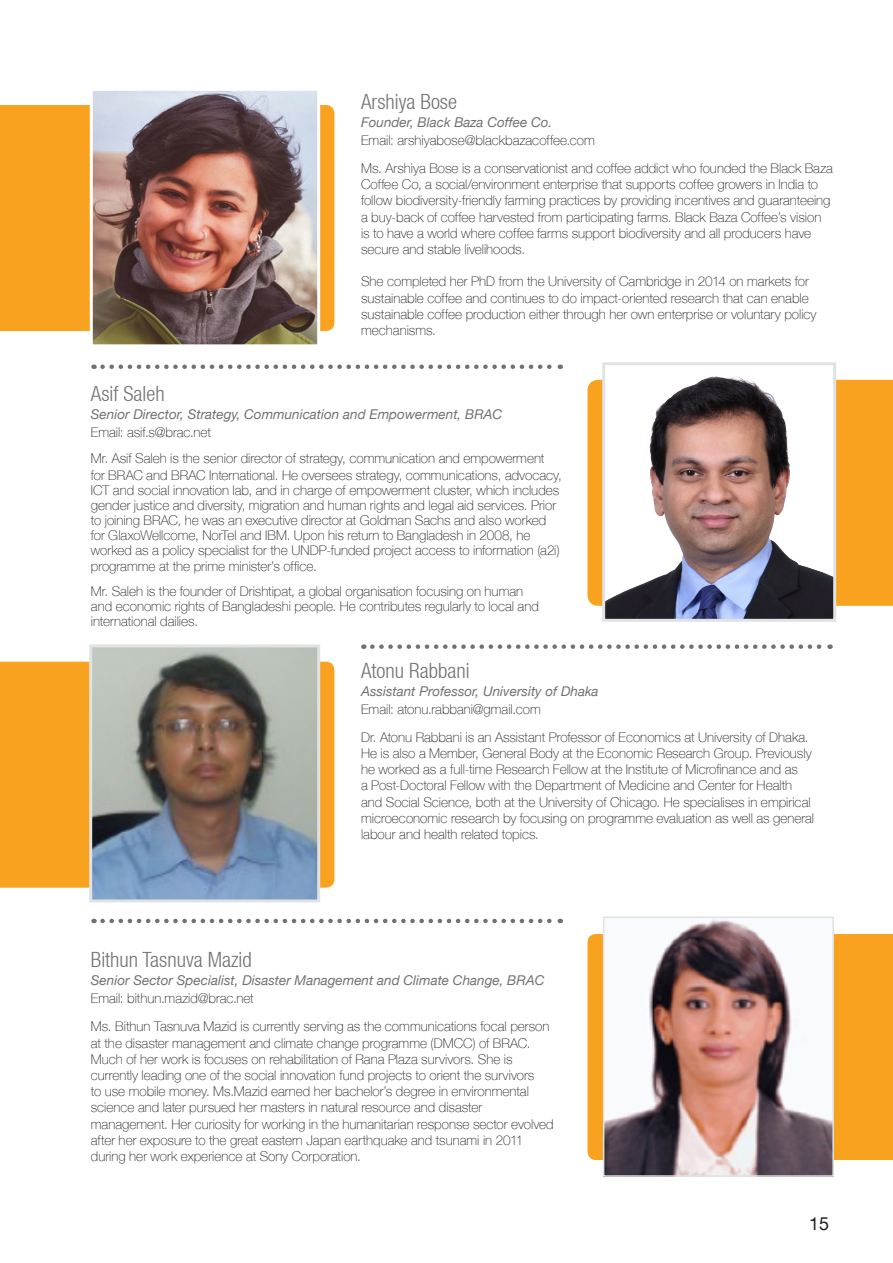
<style>
.page{position:relative;width:893px;height:1263px;background:#fff}
.page>*{position:absolute;margin:0;border:0;box-sizing:border-box;transform-origin:0 0}
.t1{font:300 condensed 21px "Helvetica Neue LT";color:#717074}
.t2{font:18px "Helvetica Neue LT";color:#231f20}
.t3{font:100 13.5px/16.2px "Helvetica Neue LT";color:#231f20}
.t4{font:italic 13.5px "Helvetica Neue LT";color:#717074}
</style>
<div class="page">
<div style="left:0;top:105px;width:334px;height:226px;background:#f9a21f"></div>
<div style="left:587px;top:380px;width:306px;height:226px;background:#f9a21f"></div>
<div style="left:0;top:662px;width:334px;height:226px;background:#f9a21f"></div>
<div style="left:587px;top:934px;width:306px;height:226px;background:#f9a21f"></div>
<img style="left:94px;top:92px;width:222px;height:251px">
<div style="left:90px;top:88px;width:230px;height:259px;border:3px solid #fff"></div>
<svg style="left:103px;top:364px;width:458px;height:5px"></svg>
<svg style="left:103px;top:919px;width:458px;height:4px"></svg>
<svg style="left:372px;top:644px;width:459px;height:5px"></svg>
<img style="left:606px;top:919px;width:225px;height:255px">
<div style="left:603px;top:916px;width:231px;height:261px;border:2px solid #e1e2e4"></div>
<img style="left:93px;top:648px;width:223px;height:250px">
<div style="left:89px;top:644px;width:231px;height:258px;border:3px solid #e1e2e4"></div>
<img style="left:606px;top:376px;width:226px;height:242px">
<div style="left:602px;top:362px;width:234px;height:260px;border:3px solid #e1e2e4"></div>
<p class="t1" style="left:361px;top:89px;width:98px">Arshiya Bose</p>
<p class="t4" style="left:361px;top:114px;width:193px">Founder, Black Baza Coffee Co.</p>
<p class="t3" style="left:361px;top:132px;width:235px">Email: arshiyabose@blackbazacoffee.com</p>
<p class="t3" style="left:361px;top:160px;width:473px">Ms. Arshiya Bose is a conservationist and coffee addict who founded the Black Baza Coffee Co, a social/environment enterprise that supports coffee growers in India to follow biodiversity-friendly farming practices by providing incentives and guaranteeing a buy-back of coffee harvested from participating farms. Black Baza Coffee’s vision is to have a world where coffee farms support biodiversity and all producers have secure and stable livelihoods.</p>
<p class="t3" style="left:361px;top:273px;width:457px">She completed her PhD from the University of Cambridge in 2014 on markets for sustainable coffee and continues to do impact-oriented research that can enable sustainable coffee production either through her own enterprise or voluntary policy mechanisms.</p>
<p class="t1" style="left:91px;top:381px;width:75px">Asif Saleh</p>
<p class="t4" style="left:91px;top:406px;width:413px">Senior Director, Strategy, Communication and Empowerment, BRAC</p>
<p class="t3" style="left:91px;top:424px;width:121px">Email: asif.s@brac.net</p>
<p class="t3" style="left:91px;top:451px;width:472px;line-height:15.3px">Mr. Asif Saleh is the senior director of strategy, communication and empowerment for BRAC and BRAC International. He oversees strategy, communications, advocacy, ICT and social innovation lab, and in charge of empowerment cluster, which includes gender justice and diversity, migration and human rights and legal aid services. Prior to joining BRAC, he was an executive director at Goldman Sachs and also worked for GlaxoWellcome, NorTel and IBM. Upon his return to Bangladesh in 2008, he worked as a policy specialist for the UNDP-funded project access to information (a2i) programme at the prime minister’s office.</p>
<p class="t3" style="left:91px;top:584px;width:450px;line-height:15px">Mr. Saleh is the founder of Drishtipat, a global organisation focusing on human and economic rights of Bangladeshi people. He contributes regularly to local and international dailies.</p>
<p class="t1" style="left:361px;top:658px;width:110px">Atonu Rabbani</p>
<p class="t4" style="left:361px;top:683px;width:239px">Assistant Professor, University of Dhaka</p>
<p class="t3" style="left:361px;top:701px;width:181px">Email: atonu.rabbani@gmail.com</p>
<p class="t3" style="left:361px;top:729px;width:455px">Dr. Atonu Rabbani is an Assistant Professor of Economics at University of Dhaka.<br>He is also a Member, General Body at the Economic Research Group. Previously he worked as a full-time Research Fellow at the Institute of Microfinance and as<br>a Post-Doctoral Fellow with the Department of Medicine and Center for Health and Social Science, both at the University of Chicago. He specialises in empirical microeconomic research by focusing on programme evaluation as well as general labour and health related topics.</p>
<p class="t1" style="left:91px;top:948px;width:162px">Bithun Tasnuva Mazid</p>
<p class="t4" style="left:91px;top:972px;width:455px">Senior Sector Specialist, Disaster Management and Climate Change, BRAC</p>
<p class="t3" style="left:91px;top:990px;width:164px">Email: bithun.mazid@brac.net</p>
<p class="t3" style="left:91px;top:1018px;width:464px">Ms. Bithun Tasnuva Mazid is currently serving as the communications focal person at the disaster management and climate change programme (DMCC) of BRAC.<br>Much of her work is focuses on rehabilitation of Rana Plaza survivors. She is currently leading one of the social innovation fund projects to orient the survivors<br>to use mobile money. Ms.Mazid earned her bachelor’s degree in environmental science and later pursued her masters in natural resource and disaster management. Her curiosity for working in the humanitarian response sector evolved after her exposure to the great eastern Japan earthquake and tsunami in 2011 during her work experience at Sony Corporation.</p>
<h2 class="t2" style="left:809px;top:1212px;width:22px">15</h2>
</div>
